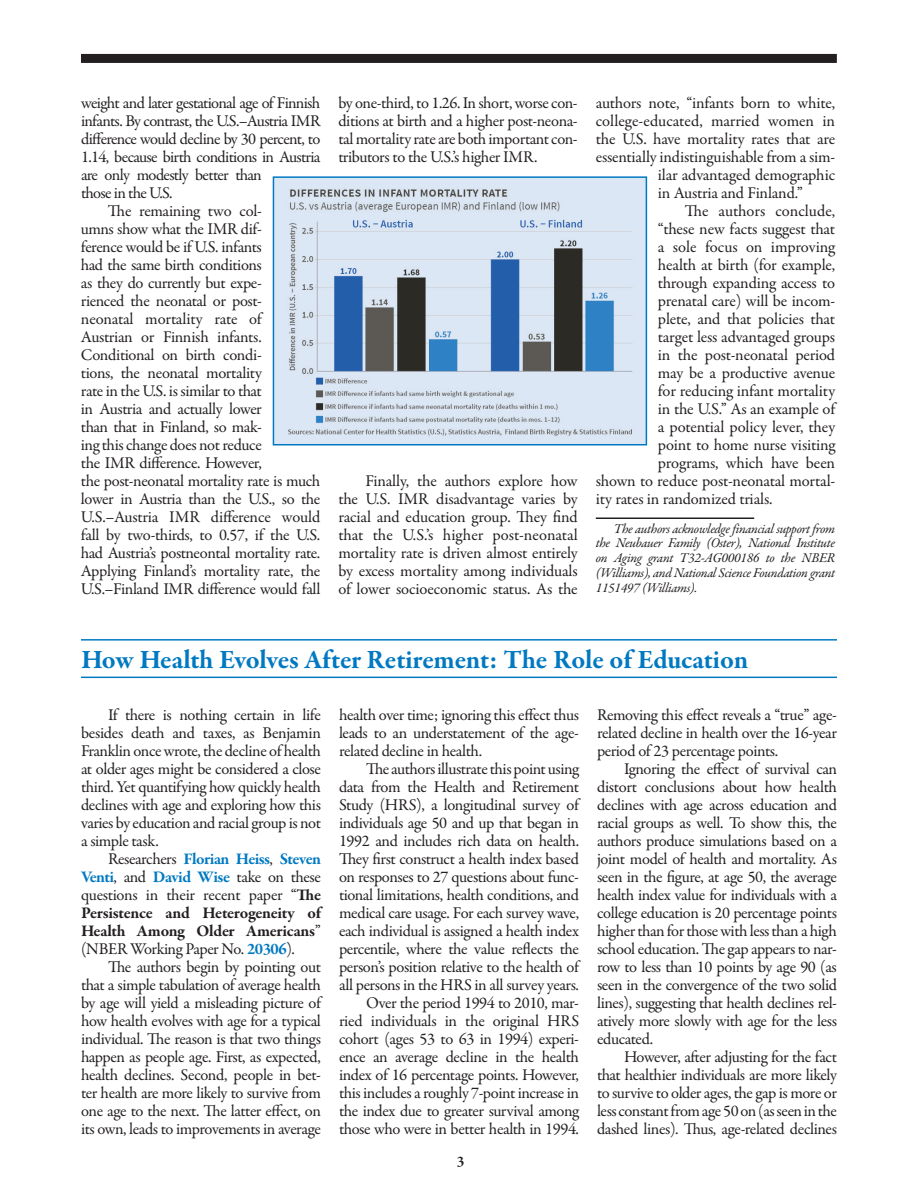
<style>
.page{position:relative;width:918px;height:1188px;background:#fff}
.page>*{position:absolute;margin:0;border:0;box-sizing:border-box;transform-origin:0 0}
.t1{font:700 27px "Garamond Premr Pro";letter-spacing:-.01em;color:#0079c2}
.t2{font:16.5px/18px "Garamond Premr Pro";letter-spacing:-.025em;color:#231f20;text-align:justify}
.t3{font:16.5px "Garamond Premr Pro";letter-spacing:-.045em;color:#231f20}
.t4{font:16.5px "Garamond Premr Pro";letter-spacing:-.005em;color:#231f20}
.t5{font:16.5px "Garamond Premr Pro";color:#231f20}
.t6{font:700 15px "Garamond Premr Pro";color:#231f20}
.t7{font:italic 13.5px/15px "Garamond Premr Pro";letter-spacing:-.025em;color:#231f20;text-align:justify}
.s1{font-weight:700;color:#0079c2}
.s2{font-weight:700}
</style>
<div class="page">
<div style="left:81px;top:54px;width:756px;height:9px;background:#231f20"></div>
<hr style="left:596px;top:518px;width:158px;height:1px;background:#231f20">
<hr style="left:81px;top:639px;width:756px;height:2px;background:#007ac2">
<hr style="left:81px;top:677px;width:756px;height:1px;background:#007ac2">
<img style="left:276px;top:179px;width:368px;height:263px">
<div style="left:273px;top:176px;width:374px;height:269px;border:2px solid #0079c2"></div>
<p class="t3" style="left:81px;top:93px;width:241px">weight and later gestational age of Finnish</p>
<p class="t3" style="left:81px;top:111px;width:241px">infants. By contrast, the U.S.–Austria IMR</p>
<p class="t2" style="left:81px;top:130px;width:241px">difference would decline by 30 percent, to</p>
<p class="t3" style="left:81px;top:147px;width:241px">1.14, because birth conditions in Austria</p>
<p class="t3" style="left:81px;top:165px;width:182px">are only modestly better than</p>
<p class="t2" style="left:81px;top:184px;width:93px">those in the U.S.</p>
<p class="t2" style="left:108px;top:202px;width:155px">The remaining two col-</p>
<p class="t2" style="left:81px;top:220px;width:182px">umns show what the IMR dif-</p>
<p class="t2" style="left:81px;top:238px;width:182px">ference would be if U.S. infants</p>
<p class="t2" style="left:81px;top:256px;width:182px">had the same birth conditions</p>
<p class="t2" style="left:81px;top:274px;width:182px">as they do currently but expe-</p>
<p class="t2" style="left:81px;top:292px;width:182px">rienced the neonatal or post-</p>
<p class="t2" style="left:81px;top:310px;width:182px">neonatal mortality rate of</p>
<p class="t2" style="left:81px;top:328px;width:182px">Austrian or Finnish infants.</p>
<p class="t2" style="left:81px;top:346px;width:182px">Conditional on birth condi-</p>
<p class="t2" style="left:81px;top:364px;width:182px">tions, the neonatal mortality</p>
<p class="t2" style="left:81px;top:382px;width:182px">rate in the U.S. is similar to that</p>
<p class="t2" style="left:81px;top:400px;width:182px">in Austria and actually lower</p>
<p class="t2" style="left:81px;top:418px;width:182px">than that in Finland, so mak-</p>
<p class="t2" style="left:81px;top:436px;width:182px">ing this change does not reduce</p>
<p class="t2" style="left:81px;top:454px;width:182px">the IMR difference. However,</p>
<p class="t2" style="left:81px;top:472px;width:241px">the post-neonatal mortality rate is much</p>
<p class="t2" style="left:81px;top:490px;width:241px">lower in Austria than the U.S., so the</p>
<p class="t2" style="left:81px;top:508px;width:241px">U.S.–Austria IMR difference would</p>
<p class="t2" style="left:81px;top:526px;width:241px">fall by two-thirds, to 0.57, if the U.S.</p>
<p class="t2" style="left:81px;top:544px;width:241px">had Austria’s postneontal mortality rate.</p>
<p class="t2" style="left:81px;top:562px;width:241px">Applying Finland’s mortality rate, the</p>
<p class="t2" style="left:81px;top:580px;width:241px">U.S.–Finland IMR difference would fall</p>
<p class="t2" style="left:338px;top:94px;width:241px">by one-third, to 1.26. In short, worse con&shy;ditions at birth and a higher post-neona&shy;tal mortality rate are both important con&shy;tributors to the U.S.’s higher IMR.</p>
<p class="t2" style="left:338px;top:472px;width:241px;text-indent:27px">Finally, the authors explore how the U.S. IMR disadvantage varies by racial and education group. They find that the U.S.’s higher post-neonatal mortality rate is driven almost entirely by excess mortality among individuals of lower socioeconomic status. As the</p>
<p class="t2" style="left:596px;top:94px;width:241px">authors note, “infants born to white,</p>
<p class="t4" style="left:596px;top:111px;width:241px">college-educated, married women in</p>
<p class="t2" style="left:596px;top:130px;width:241px">the U.S. have mortality rates that are</p>
<p class="t2" style="left:596px;top:148px;width:241px">essentially indistinguishable from a sim-</p>
<p class="t2" style="left:658px;top:166px;width:179px">ilar advantaged demographic</p>
<p class="t2" style="left:658px;top:184px;width:146px">in Austria and Finland.”</p>
<p class="t5" style="left:685px;top:201px;width:152px">The authors conclude,</p>
<p class="t2" style="left:658px;top:220px;width:179px">“these new facts suggest that</p>
<p class="t4" style="left:658px;top:237px;width:179px">a sole focus on improving</p>
<p class="t2" style="left:658px;top:256px;width:179px">health at birth (for example,</p>
<p class="t2" style="left:658px;top:274px;width:179px">through expanding access to</p>
<p class="t2" style="left:658px;top:292px;width:179px">prenatal care) will be incom-</p>
<p class="t2" style="left:658px;top:310px;width:179px">plete, and that policies that</p>
<p class="t2" style="left:658px;top:328px;width:179px">target less advantaged groups</p>
<p class="t2" style="left:658px;top:346px;width:179px">in the post-neonatal period</p>
<p class="t2" style="left:658px;top:364px;width:179px">may be a productive avenue</p>
<p class="t2" style="left:658px;top:382px;width:179px">for reducing infant mortality</p>
<p class="t2" style="left:658px;top:400px;width:179px">in the U.S.” As an example of</p>
<p class="t2" style="left:658px;top:418px;width:179px">a potential policy lever, they</p>
<p class="t2" style="left:658px;top:436px;width:179px">point to home nurse visiting</p>
<p class="t2" style="left:658px;top:454px;width:179px">programs, which have been</p>
<p class="t2" style="left:596px;top:472px;width:241px">shown to reduce post-neonatal mortal-</p>
<p class="t2" style="left:596px;top:490px;width:178px">ity rates in randomized trials.</p>
<p class="t7" style="left:596px;top:521px;width:241px;text-indent:18px">The authors acknowledge financial support from the Neubauer Family (Oster), National Institute on Aging grant T32-AG000186 to the NBER (Williams), and National Science Foundation grant 1151497 (Williams).</p>
<h1 class="t1" style="left:81px;top:643px;width:669px">How Health Evolves After Retirement: The Role of Education</h1>
<p class="t2" style="left:81px;top:706px;width:242px;text-indent:27px">If there is nothing certain in life besides death and taxes, as Benjamin Franklin once wrote, the decline of health at older ages might be considered a close third. Yet quantifying how quickly health declines with age and exploring how this varies by education and racial group is not a simple task.</p>
<p class="t2" style="left:81px;top:850px;width:242px;text-indent:27px">Researchers <span class="s1">Florian Heiss</span>, <span class="s1">Steven Venti</span>, and <span class="s1">David Wise</span> take on these questions in their recent paper “<span class="s2">The Persistence and Heterogeneity of Health Among Older Americans</span>” (NBER Working Paper No. <span class="s1">20306</span>).</p>
<p class="t2" style="left:81px;top:958px;width:242px;text-indent:27px">The authors begin by pointing out that a simple tabulation of average health by age will yield a misleading picture of how health evolves with age for a typical individual. The reason is that two things happen as people age. First, as expected, health declines. Second, people in bet&shy;ter health are more likely to survive from one age to the next. The latter effect, on its own, leads to improvements in average</p>
<p class="t2" style="left:339px;top:706px;width:242px">health over time; ignoring this effect thus leads to an understatement of the age&shy;related decline in health.</p>
<p class="t2" style="left:339px;top:760px;width:242px;text-align:right">The authors illustrate this point using data from the Health and Retirement Study (HRS), a longitudinal survey of individuals age 50 and up that began in 1992 and includes rich data on health.<br>They first construct a health index based on responses to 27 questions about func&shy;tional limitations, health conditions, and medical care usage. For each survey wave, each individual is assigned a health index percentile, where the value reflects the person’s position relative to the health of all persons in the HRS in all survey years.<br>Over the period 1994 to 2010, mar&shy;ried individuals in the original HRS cohort (ages 53 to 63 in 1994) experi&shy;ence an average decline in the health index of 16 percentage points. However, this includes a roughly 7-point increase in the index due to greater survival among those who were in better health in 1994.</p>
<p class="t6" style="left:457px;top:1153px;width:9px">3</p>
<p class="t2" style="left:597px;top:706px;width:242px">Removing this effect reveals a “true” age&shy;related decline in health over the 16-year period of 23 percentage points.</p>
<p class="t2" style="left:597px;top:760px;width:242px;text-indent:27px">Ignoring the effect of survival can distort conclusions about how health declines with age across education and racial groups as well. To show this, the authors produce simulations based on a joint model of health and mortality. As seen in the figure, at age 50, the average health index value for individuals with a college education is 20 percentage points higher than for those with less than a high school education. The gap appears to nar&shy;row to less than 10 points by age 90 (as seen in the convergence of the two solid lines), suggesting that health declines rel&shy;atively more slowly with age for the less educated.</p>
<p class="t2" style="left:597px;top:1048px;width:242px;text-indent:27px">However, after adjusting for the fact that healthier individuals are more likely to survive to older ages, the gap is more or less constant from age 50 on (as seen in the dashed lines). Thus, age-related declines</p>
</div>
